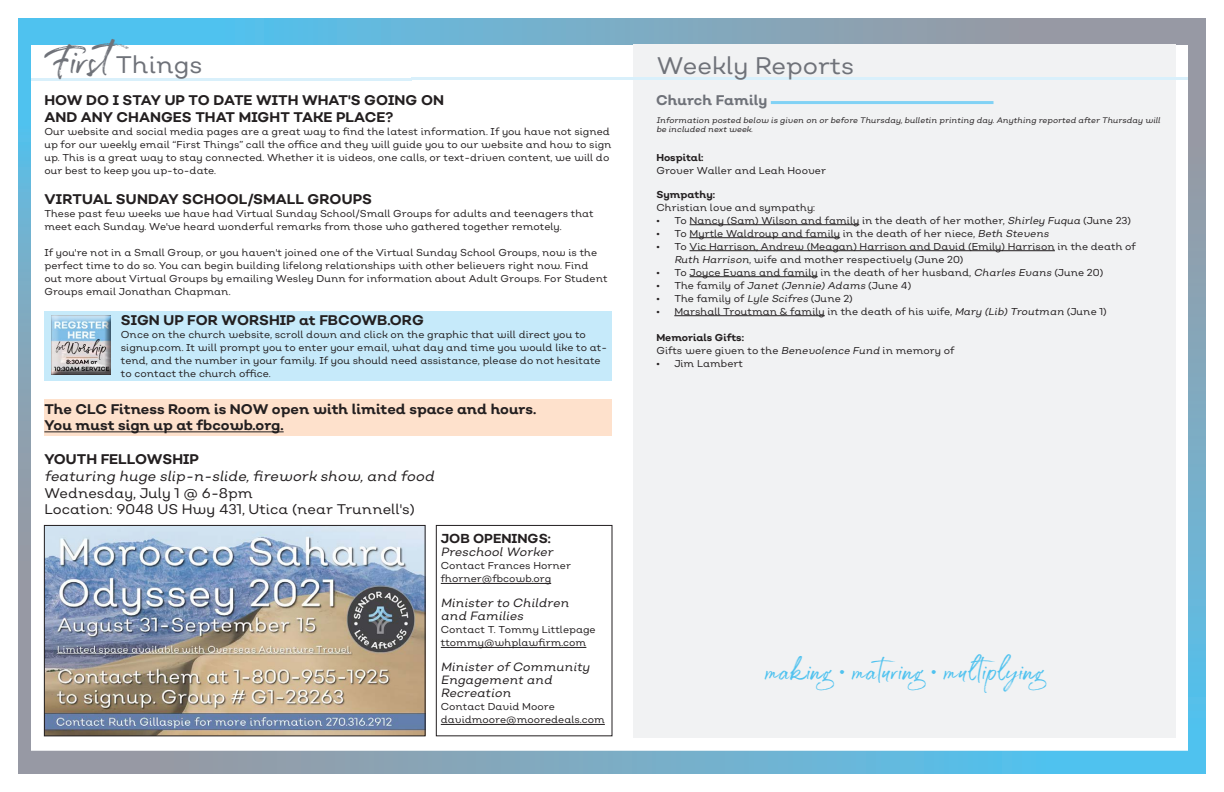
<style>
.page{position:relative;width:1224px;height:792px;background:#fff}
.page>*{position:absolute;margin:0;border:0;box-sizing:border-box;transform-origin:0 0}
.t1{font:24px "Nutmeg Headline";color:#6f7279}
.t2{font:22px "Gustavson Script";letter-spacing:.02em;color:#4fc2ef}
.t3{font:700 14px "Nutmeg Headline";color:#231f20}
.t4{font:14px "Nutmeg Headline";color:#231f20}
.t5{font:italic 14px "Nutmeg Headline";color:#231f20}
.t6{font:700 14px "Nutmeg Headline";color:#6f7279}
.t7{font:700 13px "Nutmeg Headline";color:#231f20}
.t8{font:italic 12px "Nutmeg Headline";color:#231f20}
.t9{font:10px/13px "Nutmeg Headline";color:#231f20}
.t10{font:700 10px "Nutmeg Headline";color:#231f20}
.t11{font:italic 8px/9px "Nutmeg Headline";color:#231f20}
.s1{font-family:"Gustavson Script";font-size:36px}
.s2{font-style:italic}
.s3{font-weight:700}
</style>
<div class="page">
<svg style="left:31px;top:750px;width:1157px;height:24px"></svg>
<div style="left:0;top:0;width:1224px;height:45px;background:linear-gradient(to right,#47c8fa,#a69396)"></div>
<svg style="left:18px;top:22px;width:13px;height:752px"></svg>
<div style="left:1188px;top:11px;width:36px;height:781px;background:linear-gradient(to bottom,#a59397,#51c4f1)"></div>
<div style="left:634px;top:45px;width:542px;height:693px;background:#f1f2f3"></div>
<hr style="left:690px;top:224px;width:169px;height:1px;background:#231f20">
<hr style="left:690px;top:237px;width:150px;height:1px;background:#231f20">
<hr style="left:690px;top:250px;width:365px;height:1px;background:#231f20">
<hr style="left:690px;top:276px;width:128px;height:1px;background:#231f20">
<hr style="left:674px;top:315px;width:151px;height:1px;background:#231f20">
<hr style="left:771px;top:101px;width:223px;height:3px;background:#81d2f5">
<hr style="left:412px;top:77px;width:776px;height:3px;background:#d9f0fb">
<hr style="left:31px;top:78px;width:381px;height:3px;background:#d9f0fb">
<div style="left:44px;top:311px;width:568px;height:19px;background:#c6eafa"></div>
<div style="left:44px;top:328px;width:568px;height:53px;background:#c6eafa"></div>
<div style="left:44px;top:400px;width:568px;height:19px;background:#fee1cc"></div>
<div style="left:44px;top:416px;width:568px;height:20px;background:#fee1cc"></div>
<hr style="left:44px;top:432px;width:240px;height:1px;background:#231f20">
<div style="left:45px;top:308px;width:71px;height:71px;background:#fff;opacity:.75"></div>
<div style="left:46px;top:312px;width:70px;height:68px;background:#231f20;opacity:.75"></div>
<img style="left:46px;top:527px;width:378px;height:207px">
<div style="left:44px;top:525px;width:382px;height:211px;border:1px solid #231f20"></div>
<div style="left:436px;top:525px;width:176px;height:211px;border:1px solid #231f20"></div>
<hr style="left:441px;top:583px;width:110px;height:1px;background:#231f20">
<hr style="left:441px;top:647px;width:145px;height:1px;background:#231f20">
<hr style="left:441px;top:724px;width:164px;height:1px;background:#231f20">
<div style="left:0;top:0;width:1224px;height:18px;background:#fff"></div>
<div style="left:0;top:774px;width:1224px;height:18px;background:#fff"></div>
<div style="left:0;top:0;width:18px;height:792px;background:#fff"></div>
<div style="left:1206px;top:0;width:18px;height:792px;background:#fff"></div>
<p class="t1" style="left:44px;top:49px;width:160px"><span class="s1">First</span>Things</p>
<p class="t3" style="left:44px;top:91px;width:401px">HOW DO I STAY UP TO DATE WITH WHAT'S GOING ON</p>
<p class="t3" style="left:44px;top:108px;width:351px">AND ANY CHANGES THAT MIGHT TAKE PLACE?</p>
<p class="t9" style="left:44px;top:125px;width:569px">Our website and social media pages are a great way to find the latest information. If you have not signed up for our weekly email “First Things” call the office and they will guide you to our website and how to sign up. This is a great way to stay connected. Whether it is videos, one calls, or text-driven content, we will do our best to keep you up-to-date.</p>
<p class="t3" style="left:44px;top:190px;width:329px">VIRTUAL SUNDAY SCHOOL/SMALL GROUPS</p>
<p class="t9" style="left:44px;top:207px;width:551px">These past few weeks we have had Virtual Sunday School/Small Groups for adults and teenagers that meet each Sunday. We've heard wonderful remarks from those who gathered together remotely.</p>
<p class="t9" style="left:44px;top:246px;width:565px">If you're not in a Small Group, or you haven't joined one of the Virtual Sunday School Groups, now is the perfect time to do so. You can begin building lifelong relationships with other believers right now. Find out more about Virtual Groups by emailing Wesley Dunn for information about Adult Groups. For Student Groups email Jonathan Chapman.</p>
<p class="t3" style="left:121px;top:311px;width:305px">SIGN UP FOR WORSHIP at FBCOWB.ORG</p>
<p class="t9" style="left:121px;top:328px;width:488px">Once on the church website, scroll down and click on the graphic that will direct you to signup.com. It will prompt you to enter your email, what day and time you would like to at&shy;tend, and the number in your family. If you should need assistance, please do not hesitate to contact the church office.</p>
<p class="t3" style="left:44px;top:400px;width:494px">The CLC Fitness Room is NOW open with limited space and hours.</p>
<p class="t3" style="left:44px;top:416px;width:241px">You must sign up at fbcowb.org.</p>
<p class="t3" style="left:44px;top:450px;width:156px">YOUTH FELLOWSHIP</p>
<p class="t5" style="left:44px;top:467px;width:394px">featuring huge slip-n-slide,firework show,and food</p>
<p class="t4" style="left:44px;top:484px;width:210px">Wednesday, July 1 @ 6-8pm</p>
<p class="t4" style="left:44px;top:501px;width:372px">Location: 9048 US Hwy 431, Utica (near Trunnell's)</p>
<p class="t7" style="left:441px;top:530px;width:112px">JOB OPENINGS:</p>
<p class="t8" style="left:441px;top:545px;width:116px">PreschoolWorker</p>
<p class="t9" style="left:441px;top:559px;width:132px">Contact Frances Horner</p>
<p class="t9" style="left:441px;top:572px;width:112px">fhorner@fbcowb.org</p>
<p class="t8" style="left:441px;top:596px;width:132px">Minister to Children</p>
<p class="t8" style="left:441px;top:609px;width:87px">and Families</p>
<p class="t9" style="left:441px;top:623px;width:156px">Contact T. Tommy Littlepage</p>
<p class="t9" style="left:441px;top:636px;width:147px">ttommy@whplawfirm.com</p>
<p class="t8" style="left:441px;top:660px;width:153px">Minister of Community</p>
<p class="t8" style="left:441px;top:673px;width:116px">Engagement and</p>
<p class="t8" style="left:441px;top:686px;width:74px">Recreation</p>
<p class="t9" style="left:441px;top:700px;width:116px">Contact David Moore</p>
<p class="t9" style="left:441px;top:713px;width:166px">davidmoore@mooredeals.com</p>
<p class="t1" style="left:657px;top:50px;width:199px">Weekly Reports</p>
<p class="t6" style="left:656px;top:91px;width:113px">Church Family</p>
<p class="t11" style="left:656px;top:115px;width:507px">Information posted below is given on or before Thursday,bulletin printing day.Anything reported after Thursday will be included next week.</p>
<p class="t10" style="left:656px;top:151px;width:49px">Hospital:</p>
<p class="t9" style="left:656px;top:164px;width:171px">Grover Waller and Leah Hoover</p>
<p class="t10" style="left:656px;top:188px;width:60px">Sympathy:</p>
<p class="t9" style="left:656px;top:201px;width:160px">Christian love and sympathy:</p>
<p class="t9" style="left:656px;top:214px;width:476px">• To Nancy (Sam) Wilson and family in the death of her mother, <span class="s2">Shirley Fuqua</span> (June 23)</p>
<p class="t9" style="left:656px;top:227px;width:396px">• To Myrtle Waldroup and family in the death of her niece, <span class="s2">Beth Stevens</span></p>
<p class="t9" style="left:674px;top:240px;width:463px;text-indent:-18px">• To Vic Harrison, Andrew (Meagan) Harrison and David (Emily) Harrison in the death of<br><span class="s2">Ruth Harrison</span>, wife and mother respectively (June 20)</p>
<p class="t9" style="left:656px;top:266px;width:449px">• To Joyce Evans and family in the death of her husband, <span class="s2">Charles Evans</span> (June 20)</p>
<p class="t9" style="left:656px;top:279px;width:256px">• T h e fa m i l y o f <span class="s2">Janet (Jennie)Adams</span> (J u n e 4 )</p>
<p class="t9" style="left:656px;top:292px;width:198px">• The family of <span class="s2">Lyle Scifres</span> (June 2)</p>
<p class="t9" style="left:656px;top:305px;width:452px">• Marshall Troutman &amp; family in the death of his wife, <span class="s2">Mary (Lib)Troutman</span> (June 1)</p>
<p class="t10" style="left:656px;top:331px;width:89px">Memorials Gifts:</p>
<p class="t9" style="left:656px;top:344px;width:300px">Gifts were given to the <span class="s2">Benevolence Fund</span> in memory of</p>
<p class="t9" style="left:656px;top:357px;width:88px">• Jim Lambert</p>
<p class="t9" style="left:927px;top:263px;width:151px"><span class="s3">Bob Farmer</span>, Administration</p>
<p class="t9" style="left:927px;top:302px;width:62px">Manger (15)</p>
<p class="t2" style="left:766px;top:659px;width:280px">making • maturing • multiplying</p>
</div>
